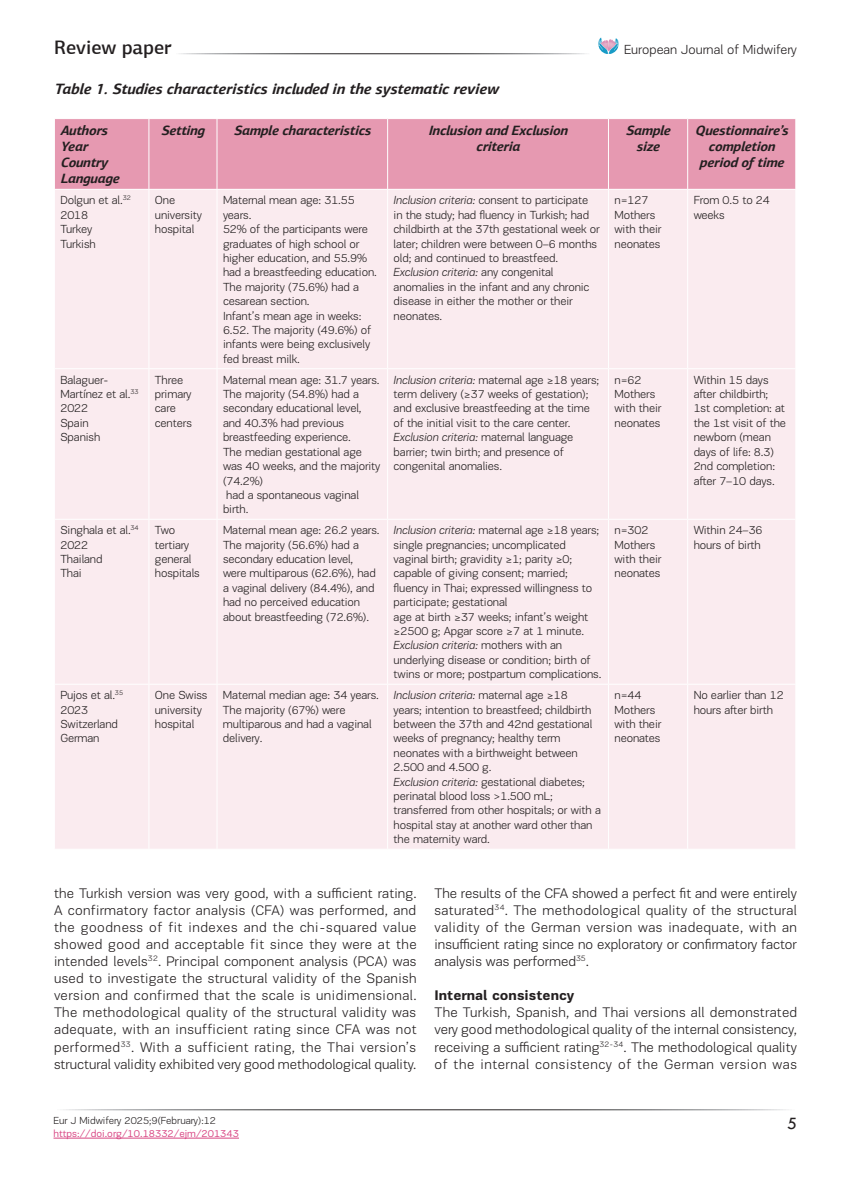
<style>
.page{position:relative;width:851px;height:1191px;background:#fff}
.page>*{position:absolute;margin:0;border:0;box-sizing:border-box;transform-origin:0 0}
.t1{font:500 19.5px "PF Agora Sans Pro";color:#231f20}
.t2{font:18px "Tw Cen";color:#231f20}
.t3{font:italic 700 15px "PF Agora Sans Pro";color:#231f20}
.t4{font:300 14.25px/17.1px "PF Encore Sans Pro";color:#231f20;text-align:justify}
.t5{font:700 14.25px "PF Encore Sans Pro";color:#231f20}
.t6{font:italic 700 13.5px/16.2px "PF Agora Sans Pro";color:#231f20;text-align:center}
.t7{font:300 13.5px "PF Encore Sans Pro";color:#231f20}
.t8{font:300 12px/14.4px "PF Encore Sans Pro";letter-spacing:-.01em;color:#231f20}
.t9{font:10.5px "PF Encore Sans Pro";color:#d84482}
.t10{font:300 10.5px "PF Encore Sans Pro";color:#231f20}
.s1{font-style:italic}
</style>
<div class="page">
<hr style="left:53px;top:1137px;width:186px;height:1px;background:#d84482">
<svg style="left:598px;top:37px;width:20px;height:17px"></svg>
<div style="left:55px;top:119px;width:740px;height:70px;background:#e699b1"></div>
<div style="left:55px;top:190px;width:740px;height:659px;background:#faebef"></div>
<hr style="left:148px;top:119px;width:1px;height:70px;background:#fff">
<hr style="left:216px;top:119px;width:1px;height:70px;background:#fff">
<hr style="left:387px;top:119px;width:1px;height:70px;background:#fff">
<hr style="left:608px;top:119px;width:1px;height:70px;background:#fff">
<hr style="left:687px;top:119px;width:1px;height:70px;background:#fff">
<hr style="left:148px;top:190px;width:1px;height:178px;background:#fff">
<hr style="left:216px;top:190px;width:1px;height:178px;background:#fff">
<hr style="left:387px;top:190px;width:1px;height:178px;background:#fff">
<hr style="left:608px;top:190px;width:1px;height:178px;background:#fff">
<hr style="left:687px;top:190px;width:1px;height:178px;background:#fff">
<hr style="left:54px;top:368px;width:95px;height:1px;background:#fff">
<hr style="left:149px;top:368px;width:68px;height:1px;background:#fff">
<hr style="left:148px;top:369px;width:1px;height:150px;background:#fff">
<hr style="left:217px;top:368px;width:170px;height:1px;background:#fff">
<hr style="left:216px;top:369px;width:1px;height:150px;background:#fff">
<hr style="left:387px;top:368px;width:221px;height:1px;background:#fff">
<hr style="left:387px;top:369px;width:1px;height:150px;background:#fff">
<hr style="left:608px;top:368px;width:79px;height:1px;background:#fff">
<hr style="left:608px;top:369px;width:1px;height:150px;background:#fff">
<hr style="left:687px;top:368px;width:109px;height:1px;background:#fff">
<hr style="left:687px;top:369px;width:1px;height:150px;background:#fff">
<hr style="left:54px;top:519px;width:95px;height:1px;background:#fff">
<hr style="left:149px;top:519px;width:68px;height:1px;background:#fff">
<hr style="left:148px;top:519px;width:1px;height:165px;background:#fff">
<hr style="left:217px;top:519px;width:170px;height:1px;background:#fff">
<hr style="left:216px;top:519px;width:1px;height:165px;background:#fff">
<hr style="left:387px;top:519px;width:221px;height:1px;background:#fff">
<hr style="left:387px;top:519px;width:1px;height:165px;background:#fff">
<hr style="left:608px;top:519px;width:79px;height:1px;background:#fff">
<hr style="left:608px;top:519px;width:1px;height:165px;background:#fff">
<hr style="left:687px;top:519px;width:109px;height:1px;background:#fff">
<hr style="left:687px;top:519px;width:1px;height:165px;background:#fff">
<hr style="left:54px;top:684px;width:95px;height:1px;background:#fff">
<hr style="left:149px;top:684px;width:68px;height:1px;background:#fff">
<hr style="left:148px;top:684px;width:1px;height:165px;background:#fff">
<hr style="left:217px;top:684px;width:170px;height:1px;background:#fff">
<hr style="left:216px;top:684px;width:1px;height:165px;background:#fff">
<hr style="left:387px;top:684px;width:221px;height:1px;background:#fff">
<hr style="left:387px;top:684px;width:1px;height:165px;background:#fff">
<hr style="left:608px;top:684px;width:79px;height:1px;background:#fff">
<hr style="left:608px;top:684px;width:1px;height:165px;background:#fff">
<hr style="left:687px;top:684px;width:109px;height:1px;background:#fff">
<hr style="left:687px;top:684px;width:1px;height:165px;background:#fff">
<h1 class="t1" style="left:54px;top:35px;width:119px">Review paper</h1>
<p class="t7" style="left:624px;top:42px;width:174px">European Journal of Midwifery</p>
<p class="t3" style="left:54px;top:80px;width:448px">Table 1. Studies characteristics included in the systematic review</p>
<p class="t6" style="left:60px;top:122px;width:63px;text-align:left">Authors<br>Year<br>Country<br>Language</p>
<p class="t6" style="left:161px;top:122px;width:48px">Setting</p>
<p class="t6" style="left:234px;top:122px;width:141px">Sample characteristics</p>
<p class="t6" style="left:428px;top:122px;width:143px">Inclusion and Exclusion criteria</p>
<p class="t6" style="left:625px;top:122px;width:49px">Sample size</p>
<p class="t6" style="left:695px;top:122px;width:97px">Questionnaire’s completion period of time</p>
<p class="t8" style="left:60px;top:193px;width:72px">Dolgun et al.<sup>32<br></sup>2018<br>Turkey<br>Turkish</p>
<p class="t8" style="left:155px;top:193px;width:49px">One university hospital</p>
<p class="t8" style="left:223px;top:193px;width:155px">Maternal mean age: 31.55 years.<br>52% of the participants were graduates of high school or higher education, and 55.9% had a breastfeeding education.<br>The majority (75.6%) had a cesarean section.<br>Infant’s mean age in weeks:<br>6.52. The majority (49.6%) of infants were being exclusively fed breast milk.</p>
<p class="t8" style="left:393px;top:193px;width:207px"><span class="s1">Inclusion criteria:</span> consent to participate in the study; had fluency in Turkish; had childbirth at the 37th gestational week or later; children were between 0–6 months old; and continued to breastfeed.<br><span class="s1">Exclusion criteria:</span> any congenital anomalies in the infant and any chronic disease in either the mother or their neonates.</p>
<p class="t8" style="left:614px;top:193px;width:48px">n=127<br>Mothers with their neonates</p>
<p class="t8" style="left:693px;top:193px;width:78px">From 0.5 to 24 weeks</p>
<p class="t8" style="left:60px;top:372px;width:80px">Balaguer-<br>Martínez et al.<sup>33<br></sup>2022<br>Spain<br>Spanish</p>
<p class="t8" style="left:155px;top:372px;width:38px">Three primary care centers</p>
<p class="t8" style="left:223px;top:372px;width:159px">Maternal mean age: 31.7 years.<br>The majority (54.8%) had a secondary educational level, and 40.3% had previous breastfeeding experience.<br>The median gestational age was 40 weeks, and the majority (74.2%)<br>had a spontaneous vaginal birth.</p>
<p class="t8" style="left:393px;top:372px;width:207px"><span class="s1">Inclusion criteria:</span> maternal age ≥18 years; term delivery (≥37 weeks of gestation); and exclusive breastfeeding at the time of the initial visit to the care center.<br><span class="s1">Exclusion criteria:</span> maternal language barrier; twin birth; and presence of congenital anomalies.</p>
<p class="t8" style="left:614px;top:372px;width:48px">n=62<br>Mothers with their neonates</p>
<p class="t8" style="left:693px;top:372px;width:94px">Within 15 days after childbirth;<br>1st completion: at the 1st visit of the newborn (mean days of life: 8.3)<br>2nd completion: after 7–10 days.</p>
<p class="t8" style="left:60px;top:523px;width:80px">Singhala et al.<sup>34<br></sup>2022<br>Thailand<br>Thai</p>
<p class="t8" style="left:155px;top:523px;width:46px">Two tertiary general hospitals</p>
<p class="t8" style="left:223px;top:523px;width:158px">Maternal mean age: 26.2 years.<br>The majority (56.6%) had a secondary education level, were multiparous (62.6%), had a vaginal delivery (84.4%), and had no perceived education about breastfeeding (72.6%).</p>
<p class="t8" style="left:393px;top:523px;width:209px"><span class="s1">Inclusion criteria:</span> maternal age ≥18 years; single pregnancies; uncomplicated vaginal birth; gravidity ≥1; parity ≥0; capable of giving consent; married; fluency in Thai; expressed willingness to participate; gestational<br>age at birth ≥37 weeks; infant’s weight ≥2500 g; Apgar score ≥7 at 1 minute.<br><span class="s1">Exclusion criteria:</span> mothers with an underlying disease or condition; birth of twins or more; postpartum complications.</p>
<p class="t8" style="left:614px;top:523px;width:48px">n=302<br>Mothers with their neonates</p>
<p class="t8" style="left:693px;top:523px;width:70px">Within 24–36 hours of birth</p>
<p class="t8" style="left:60px;top:688px;width:64px">Pujos et al.<sup>35<br></sup>2023<br>Switzerland<br>German</p>
<p class="t8" style="left:155px;top:688px;width:54px">One Swiss university hospital</p>
<p class="t8" style="left:223px;top:688px;width:157px">Maternal median age: 34 years.<br>The majority (67%) were multiparous and had a vaginal delivery.</p>
<p class="t8" style="left:393px;top:688px;width:209px"><span class="s1">Inclusion criteria:</span> maternal age ≥18<br>years; intention to breastfeed; childbirth between the 37th and 42nd gestational weeks of pregnancy; healthy term neonates with a birthweight between 2.500 and 4.500 g.<br><span class="s1">Exclusion criteria:</span> gestational diabetes; perinatal blood loss &gt;1.500 mL; transferred from other hospitals; or with a hospital stay at another ward other than the maternity ward.</p>
<p class="t8" style="left:614px;top:688px;width:48px">n=44<br>Mothers with their neonates</p>
<p class="t8" style="left:693px;top:688px;width:91px">No earlier than 12 hours after birth</p>
<p class="t4" style="left:54px;top:884px;width:364px">the Turkish version was very good, with a sufficient rating.<br>A confirmatory factor analysis (CFA) was performed, and the goodness of fit indexes and the chi-squared value showed good and acceptable fit since they were at the intended levels<sup>32</sup>. Principal component analysis (PCA) was used to investigate the structural validity of the Spanish version and confirmed that the scale is unidimensional.<br>The methodological quality of the structural validity was adequate, with an insufficient rating since CFA was not performed<sup>33</sup>. With a sufficient rating, the Thai version’s structural validity exhibited very good methodological quality.</p>
<p class="t4" style="left:434px;top:884px;width:364px">The results of the CFA showed a perfect fit and were entirely saturated<sup>34</sup>. The methodological quality of the structural validity of the German version was inadequate, with an insufficient rating since no exploratory or confirmatory factor analysis was performed<sup>35</sup>.</p>
<p class="t5" style="left:434px;top:986px;width:141px">Internal consistency</p>
<p class="t4" style="left:434px;top:1004px;width:364px">The Turkish, Spanish, and Thai versions all demonstrated very good methodological quality of the internal consistency, receiving a sufficient rating<sup>32-34</sup>. The methodological quality of the internal consistency of the German version was</p>
<p class="t10" style="left:53px;top:1114px;width:164px">Eur J Midwifery 2025;9(February):12</p>
<h2 class="t2" style="left:786px;top:1112px;width:11px">5</h2>
<p class="t9" style="left:53px;top:1127px;width:187px">https://doi.org/10.18332/ejm/201343</p>
</div>
